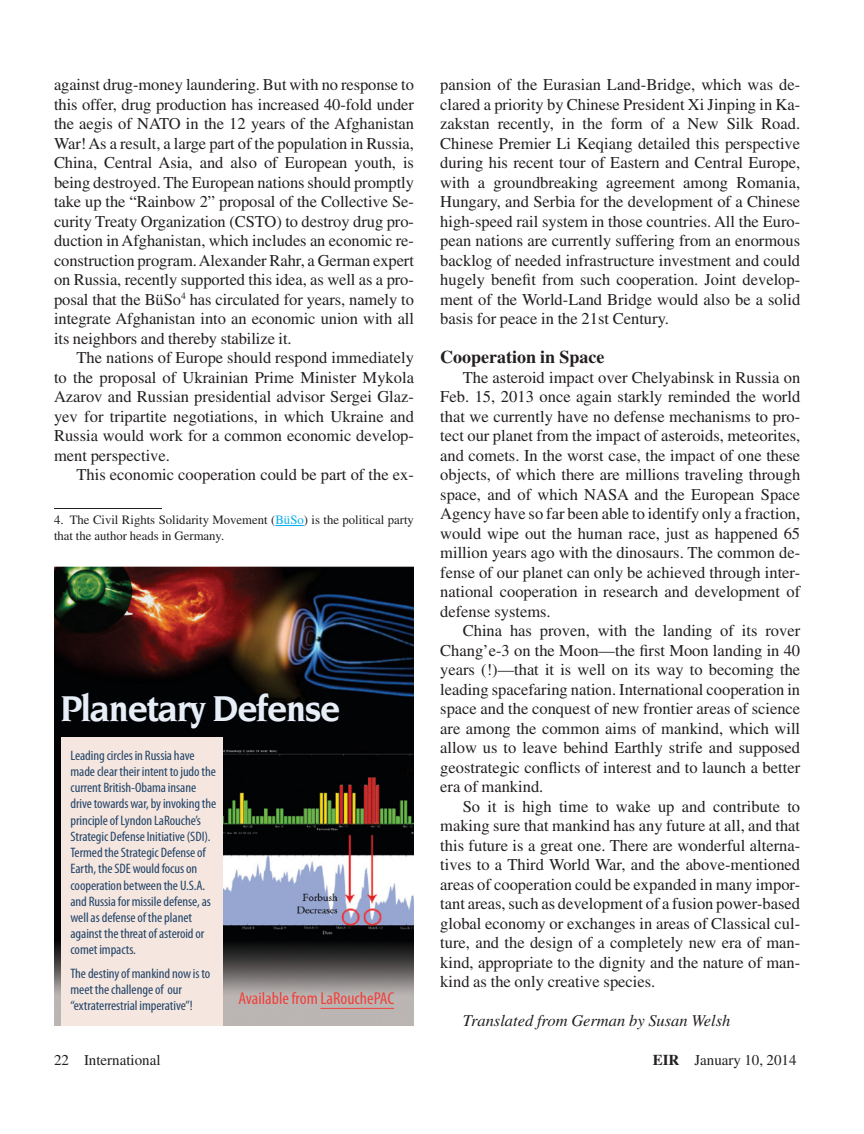
<style>
.page{position:relative;width:864px;height:1134px;background:#fff}
.page>*{position:absolute;margin:0;border:0;box-sizing:border-box;transform-origin:0 0}
.t1{font:700 39px "Novarese";letter-spacing:-.035em;color:#e7eef8;scale:.94 1}
.t2{font:700 18px "Times";color:#231f20}
.t3{font:condensed 17.25px "Myriad Pro";color:#ef413d;scale:1.04 1}
.t4{font:16.5px/19.5px "Times";color:#231f20;text-align:justify}
.t5{font:italic 16.5px "Times";color:#231f20}
.t6{font:15px "Times";color:#231f20}
.t7{font:condensed 13.65px/16.2px "Myriad Pro";letter-spacing:-.005em;color:#234469;scale:1.04 1}
.t8{font:12.75px/15.8px "Times";color:#231f20}
.s1{color:#00aeef}
.s2{font-weight:700}
</style>
<div class="page">
<hr style="left:54px;top:508px;width:108px;height:1px;background:#231f20">
<svg style="left:275px;top:525px;width:29px;height:1px"></svg>
<img style="left:54px;top:567px;width:360px;height:459px">
<div style="left:62px;top:738px;width:161px;height:288px;background:#f5e7df"></div>
<hr style="left:320px;top:1008px;width:74px;height:1px;background:#ef413d">
<p class="t4" style="left:54px;top:75px;width:362px">against drug-money laundering. But with no response to this offer, drug production has increased 40-fold under the aegis of NATO in the 12 years of the Afghanistan War! As a result, a large part of the population in Russia, China, Central Asia, and also of European youth, is being destroyed. The European nations should promptly take up the “Rainbow 2” proposal of the Collective Se&shy;curity Treaty Organization (CSTO) to destroy drug pro&shy;duction in Afghanistan, which includes an economic re&shy;construction program. Alexander Rahr, a German expert on Russia, recently supported this idea, as well as a pro&shy;posal that the BüSo<sup>4</sup> has circulated for years, namely to integrate Afghanistan into an economic union with all its neighbors and thereby stabilize it.</p>
<p class="t4" style="left:54px;top:348px;width:362px;text-indent:22px">The nations of Europe should respond immediately to the proposal of Ukrainian Prime Minister Mykola Azarov and Russian presidential advisor Sergei Glaz&shy;yev for tripartite negotiations, in which Ukraine and Russia would work for a common economic develop&shy;ment perspective.</p>
<p class="t4" style="left:76px;top:465px;width:339px">This economic cooperation could be part of the ex-</p>
<p class="t8" style="left:54px;top:512px;width:362px">4. The Civil Rights Solidarity Movement (<span class="s1">BüSo</span>) is the political party that the author heads in Germany.</p>
<h1 class="t1" style="left:60px;top:686px;width:300px">Planetary Defense</h1>
<p class="t7" style="left:71px;top:747px;width:142px">Leading circles in Russia have made clear their intent to judo the current British-Obama insane drive towards war, by invoking the principle of Lyndon LaRouche’s<br>Strategic Defense Initiative (SDI).<br>Termed the Strategic Defense of<br>Earth, the SDE would focus on cooperation between the U.S.A. and Russia for missile defense, as well as defense of the planet against the threat of asteroid or comet impacts.</p>
<p class="t7" style="left:71px;top:965px;width:136px">The destiny of mankind now is to meet the challenge of our “extraterrestrial imperative”!</p>
<p class="t3" style="left:239px;top:988px;width:151px">Available from LaRouchePAC</p>
<p class="t4" style="left:440px;top:75px;width:362px">pansion of the Eurasian Land-Bridge, which was de&shy;clared a priority by Chinese President Xi Jinping in Ka&shy;zakstan recently, in the form of a New Silk Road.<br>Chinese Premier Li Keqiang detailed this perspective during his recent tour of Eastern and Central Europe, with a groundbreaking agreement among Romania, Hungary, and Serbia for the development of a Chinese high-speed rail system in those countries. All the Euro&shy;pean nations are currently suffering from an enormous backlog of needed infrastructure investment and could hugely benefit from such cooperation. Joint develop&shy;ment of the World-Land Bridge would also be a solid basis for peace in the 21st Century.</p>
<p class="t2" style="left:440px;top:346px;width:166px">Cooperation in Space</p>
<p class="t4" style="left:440px;top:367px;width:362px;text-indent:22px">The asteroid impact over Chelyabinsk in Russia on Feb. 15, 2013 once again starkly reminded the world that we currently have no defense mechanisms to pro&shy;tect our planet from the impact of asteroids, meteorites, and comets. In the worst case, the impact of one these objects, of which there are millions traveling through space, and of which NASA and the European Space Agency have so far been able to identify only a fraction, would wipe out the human race, just as happened 65 million years ago with the dinosaurs. The common de&shy;fense of our planet can only be achieved through inter&shy;national cooperation in research and development of defense systems.</p>
<p class="t4" style="left:440px;top:621px;width:362px;text-indent:22px">China has proven, with the landing of its rover Chang’e-3 on the Moon—the first Moon landing in 40 years (!)—that it is well on its way to becoming the leading spacefaring nation. International cooperation in space and the conquest of new frontier areas of science are among the common aims of mankind, which will allow us to leave behind Earthly strife and supposed geostrategic conflicts of interest and to launch a better era of mankind.</p>
<p class="t4" style="left:440px;top:796px;width:362px;text-indent:22px">So it is high time to wake up and contribute to making sure that mankind has any future at all, and that this future is a great one. There are wonderful alterna&shy;tives to a Third World War, and the above-mentioned areas of cooperation could be expanded in many impor&shy;tant areas, such as development of a fusion power-based global economy or exchanges in areas of Classical cul&shy;ture, and the design of a completely new era of man&shy;kind, appropriate to the dignity and the nature of man&shy;kind as the only creative species.</p>
<p class="t5" style="left:463px;top:1011px;width:269px">Translated from German by Susan Welsh</p>
<p class="t6" style="left:54px;top:1052px;width:108px">22 International</p>
<p class="t6" style="left:653px;top:1052px;width:145px"><span class="s2">EIR</span> January 10, 2014</p>
</div>
